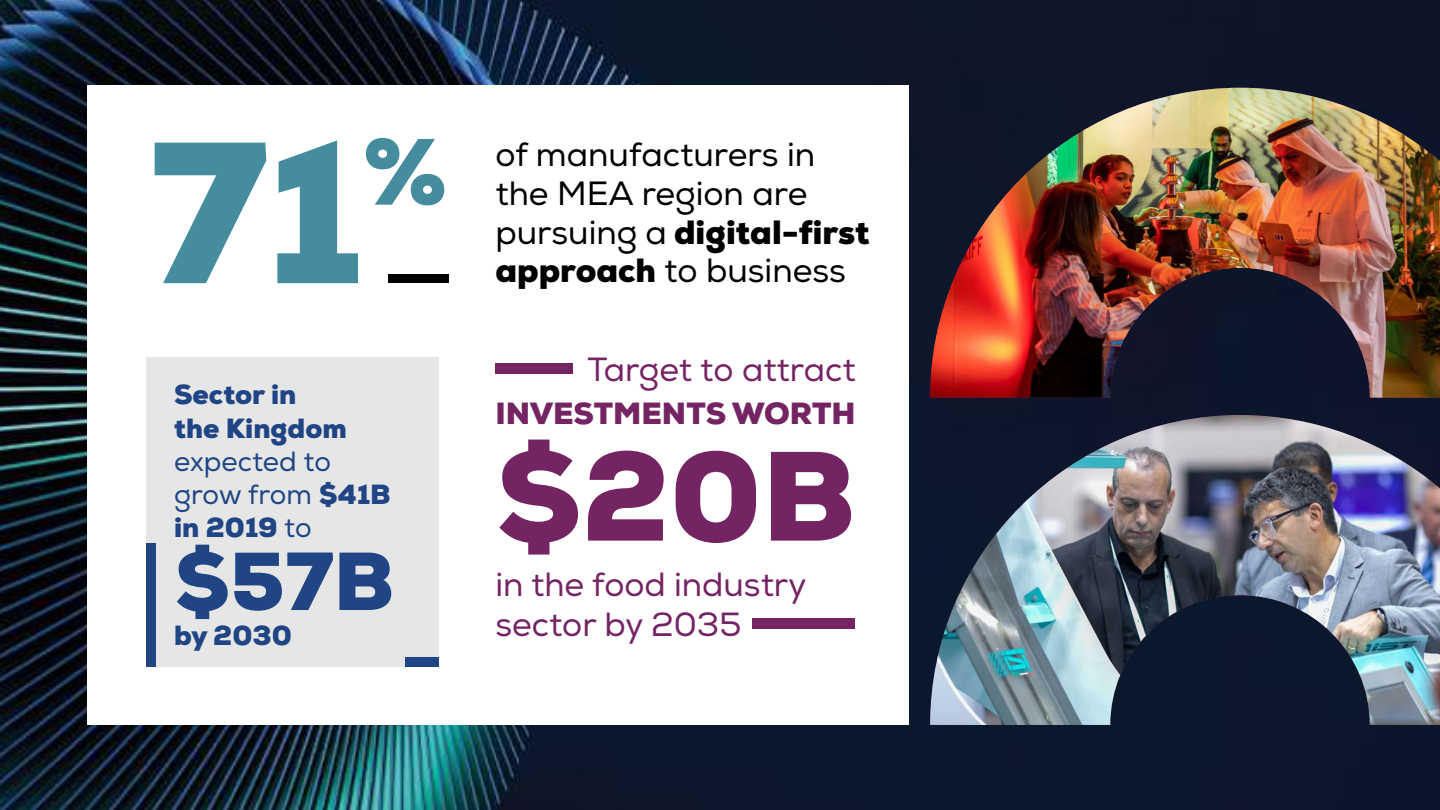
<style>
.page{position:relative;width:1440px;height:810px;background:#fff}
.page>*{position:absolute;margin:0;border:0;box-sizing:border-box;transform-origin:0 0}
.t1{font:900 200.55px "Nexa";color:#458c9e}
.t2{font:900 126.75px "Nexa";color:#752463}
.t3{font:900 82.05px "Nexa";color:#1f4585}
.t4{font:33.53px/38.7px "Nexa";color:#000}
.t5{font:33.53px/40.2px "Nexa";color:#752463}
.t6{font:900 30.6px "Nexa";color:#752463}
.t7{font:27.67px/33.2px "Nexa";color:#1f4585}
.t8{font:900 27.67px/33.2px "Nexa";color:#1f4585}
.s1{font-weight:900}
</style>
<div class="page">
<img style="left:0;top:0;width:1440px;height:810px">
<div style="left:88px;top:85px;width:821px;height:640px;background:#fff"></div>
<div style="left:388px;top:274px;width:61px;height:9px;background:#000"></div>
<div style="left:495px;top:364px;width:78px;height:10px;background:#752463"></div>
<div style="left:752px;top:618px;width:103px;height:10px;background:#752463"></div>
<img style="left:930px;top:88px;width:510px;height:310px">
<img style="left:930px;top:415px;width:510px;height:310px">
<div style="left:146px;top:357px;width:292px;height:309px;background:#e6e6e6"></div>
<div style="left:146px;top:543px;width:10px;height:123px;background:#1f4585"></div>
<div style="left:405px;top:657px;width:33px;height:9px;background:#1f4585"></div>
<h1 class="t1" style="left:149px;top:84px;width:300px">71<sup>%</sup></h1>
<p class="t8" style="left:174px;top:378px;width:174px">Sector in the Kingdom</p>
<p class="t7" style="left:174px;top:445px;width:218px">expected to grow from <span class="s1">$41B in 2019</span> to</p>
<h3 class="t3" style="left:174px;top:529px;width:222px">$57B</h3>
<p class="t8" style="left:174px;top:619px;width:119px">by 2030</p>
<p class="t4" style="left:495px;top:136px;width:376px">of manufacturers in the MEA region are pursuing a <span class="s1">digital-first approach</span> to business</p>
<p class="t5" style="left:588px;top:350px;width:270px">Target to attract</p>
<p class="t6" style="left:495px;top:393px;width:362px">INVESTMENTS WORTH</p>
<h2 class="t2" style="left:495px;top:415px;width:362px">$20B</h2>
<p class="t5" style="left:495px;top:565px;width:313px">in the food industry sector by 2035</p>
</div>
